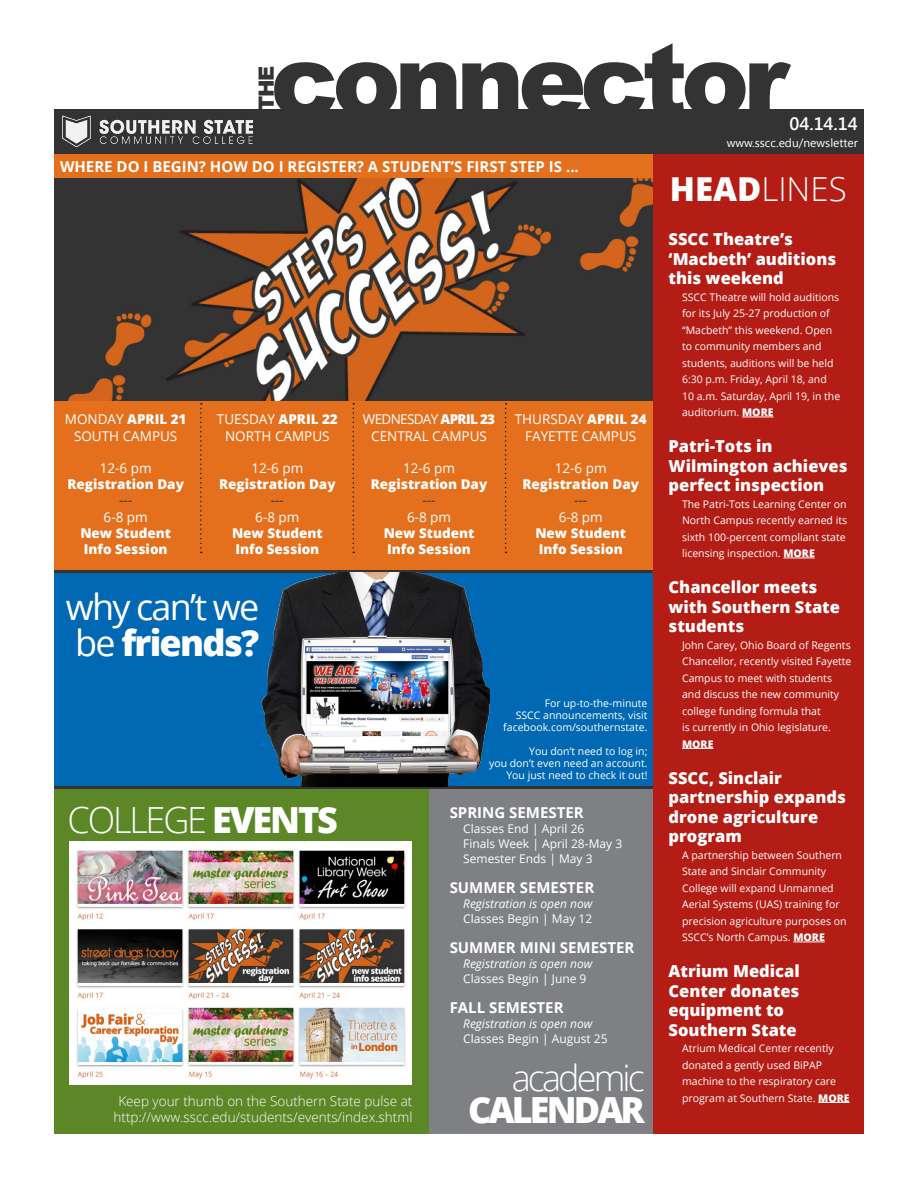
<style>
.page{position:relative;width:918px;height:1188px;background:#fff}
.page>*{position:absolute;margin:0;border:0;box-sizing:border-box;transform-origin:0 0}
.t1{font:900 102px "Arial";letter-spacing:-.06em;color:#333}
.t2{font:36px/36px "Open Sans";letter-spacing:-.05em;color:#fff}
.t3{font:300 36px "Open Sans";letter-spacing:-.06em;color:#fff}
.t4{font:300 36px "Open Sans";letter-spacing:-.08em;color:#fff}
.t5{font:800 36px "Open Sans";letter-spacing:-.08em;color:#fff}
.t6{font:300 33px "Open Sans";color:#fff}
.t7{font:900 21px "Arial";color:#333}
.t8{font:600 18px "Segoe UI";color:#fff}
.t9{font:800 16.5px/19.5px "Open Sans";color:#fff}
.t10{font:700 15px "Open Sans";color:#fff}
.t11{font:800 13.5px "Open Sans";color:#fff}
.t12{font:13.5px "Open Sans";color:#fff}
.t13{font:300 13.5px "Open Sans";color:#fff}
.t14{font:13.5px "Open Sans";letter-spacing:-.05em;color:#fff}
.t15{font:13.5px "Open Sans";color:#333}
.t16{font:12px "Open Sans";color:#fff}
.t17{font:italic 12px "Open Sans";color:#fff}
.t18{font:12px "Segoe UI";color:#fff}
.t19{font:10.5px/16.5px "Open Sans";color:#fff}
.s1{font-weight:400}
.s2{font-weight:800}
</style>
<div class="page">
<div style="left:54px;top:110px;width:810px;height:1024px;background:#333"></div>
<img style="left:62px;top:116px;width:191px;height:31px">
<div style="left:652px;top:154px;width:212px;height:980px;background:#b41d15"></div>
<div style="left:54px;top:789px;width:375px;height:345px;background:#5c8727"></div>
<img style="left:69px;top:842px;width:343px;height:241px">
<img style="left:184px;top:1002px;width:223px;height:80px">
<hr style="left:742px;top:417px;width:32px;height:1px;background:#fff">
<hr style="left:783px;top:558px;width:32px;height:1px;background:#fff">
<hr style="left:682px;top:748px;width:31px;height:1px;background:#fff">
<hr style="left:793px;top:942px;width:32px;height:1px;background:#fff">
<hr style="left:818px;top:1102px;width:32px;height:1px;background:#fff">
<div style="left:429px;top:789px;width:223px;height:345px;background:#7e8083"></div>
<div style="left:54px;top:573px;width:598px;height:213px;background:#0168b3"></div>
<img style="left:261px;top:573px;width:228px;height:214px">
<img style="left:305px;top:647px;width:145px;height:88px">
<div style="left:54px;top:154px;width:598px;height:416px;background:#e4701e"></div>
<img style="left:54px;top:179px;width:599px;height:221px">
<svg style="left:200px;top:403px;width:2px;height:150px"></svg>
<svg style="left:352px;top:403px;width:2px;height:150px"></svg>
<svg style="left:505px;top:403px;width:2px;height:150px"></svg>
<p class="t1" style="left:270px;top:6px;width:519px">connector</p>
<p class="t8" style="left:789px;top:111px;width:70px">04.14.14</p>
<p class="t18" style="left:727px;top:134px;width:133px">www.sscc.edu/newsletter</p>
<p class="t7" style="left:251px;top:111px;width:47px;rotate:-90deg">THE</p>
<p class="t10" style="left:60px;top:156px;width:520px">WHERE DO I BEGIN? HOW DO I REGISTER? A STUDENT’S FIRST STEP IS ...</p>
<p class="t11" style="left:65px;top:409px;width:123px"><span class="s1">MONDAY</span> APRIL 21</p>
<p class="t12" style="left:74px;top:426px;width:105px">SOUTH CAMPUS</p>
<p class="t12" style="left:100px;top:459px;width:53px">12-6 pm</p>
<p class="t11" style="left:67px;top:474px;width:118px">Registration Day</p>
<p class="t15" style="left:119px;top:491px;width:15px">---</p>
<p class="t12" style="left:104px;top:507px;width:46px">6-8 pm</p>
<p class="t11" style="left:80px;top:523px;width:92px">New Student</p>
<p class="t11" style="left:84px;top:539px;width:85px">Info Session</p>
<p class="t12" style="left:217px;top:410px;width:123px">TUESDAY <span class="s2">APRIL 22</span></p>
<p class="t12" style="left:225px;top:426px;width:106px">NORTH CAMPUS</p>
<p class="t12" style="left:251px;top:459px;width:53px">12-6 pm</p>
<p class="t11" style="left:219px;top:474px;width:118px">Registration Day</p>
<p class="t15" style="left:271px;top:491px;width:15px">---</p>
<p class="t12" style="left:255px;top:507px;width:46px">6-8 pm</p>
<p class="t11" style="left:232px;top:523px;width:92px">New Student</p>
<p class="t11" style="left:235px;top:539px;width:85px">Info Session</p>
<p class="t2" style="left:66px;top:588px;width:195px">why can’t we be <span class="s2">friends?</span></p>
<p class="t3" style="left:68px;top:795px;width:272px">COLLEGE <span class="s2">EVENTS</span></p>
<p class="t14" style="left:363px;top:410px;width:134px">WEDNESDAY <span class="s2">APRIL 23</span></p>
<p class="t12" style="left:371px;top:426px;width:117px">CENTRAL CAMPUS</p>
<p class="t12" style="left:403px;top:459px;width:53px">12-6 pm</p>
<p class="t11" style="left:371px;top:474px;width:118px">Registration Day</p>
<p class="t15" style="left:423px;top:491px;width:15px">---</p>
<p class="t12" style="left:407px;top:507px;width:46px">6-8 pm</p>
<p class="t11" style="left:384px;top:523px;width:92px">New Student</p>
<p class="t11" style="left:387px;top:539px;width:85px">Info Session</p>
<p class="t12" style="left:515px;top:410px;width:133px">THURSDAY <span class="s2">APRIL 24</span></p>
<p class="t12" style="left:525px;top:426px;width:113px">FAYETTE CAMPUS</p>
<p class="t12" style="left:555px;top:459px;width:53px">12-6 pm</p>
<p class="t11" style="left:522px;top:474px;width:118px">Registration Day</p>
<p class="t15" style="left:574px;top:491px;width:15px">---</p>
<p class="t12" style="left:559px;top:507px;width:46px">6-8 pm</p>
<p class="t11" style="left:535px;top:523px;width:92px">New Student</p>
<p class="t11" style="left:539px;top:539px;width:85px">Info Session</p>
<p class="t19" style="left:545px;top:695px;width:104px">For up-to-the-minute</p>
<p class="t19" style="left:516px;top:707px;width:133px">SSCC announcements, visit</p>
<p class="t19" style="left:503px;top:719px;width:146px">facebook.com/southernstate.</p>
<p class="t19" style="left:529px;top:743px;width:120px">You don’t need to log in;</p>
<p class="t19" style="left:489px;top:757px;width:160px;line-height:12px;text-align:right">you don’t even need an account.<br>You just need to check it out!</p>
<p class="t10" style="left:450px;top:802px;width:135px">SPRING SEMESTER</p>
<p class="t16" style="left:463px;top:821px;width:123px">Classes End | April 26</p>
<p class="t16" style="left:463px;top:836px;width:161px">Finals Week | April 28-May 3</p>
<p class="t16" style="left:463px;top:851px;width:131px">Semester Ends | May 3</p>
<p class="t10" style="left:450px;top:877px;width:146px">SUMMER SEMESTER</p>
<p class="t17" style="left:463px;top:896px;width:131px">Registration is open now</p>
<p class="t16" style="left:463px;top:911px;width:131px">Classes Begin | May 12</p>
<p class="t10" style="left:450px;top:937px;width:186px">SUMMER MINI SEMESTER</p>
<p class="t17" style="left:463px;top:956px;width:131px">Registration is open now</p>
<p class="t16" style="left:463px;top:971px;width:125px">Classes Begin | June 9</p>
<p class="t10" style="left:450px;top:997px;width:115px">FALL SEMESTER</p>
<p class="t17" style="left:463px;top:1016px;width:131px">Registration is open now</p>
<p class="t16" style="left:463px;top:1031px;width:146px">Classes Begin | August 25</p>
<p class="t13" style="left:118px;top:1092px;width:296px">Keep your thumb on the Southern State pulse at</p>
<p class="t13" style="left:114px;top:1108px;width:300px">http://www.sscc.edu/students/events/index.shtml</p>
<p class="t4" style="left:512px;top:1053px;width:135px">academic</p>
<p class="t5" style="left:468px;top:1082px;width:179px">CALENDAR</p>
<p class="t6" style="left:670px;top:167px;width:178px"><span class="s2">HEAD</span>LINES</p>
<p class="t9" style="left:669px;top:229px;width:169px">SSCC Theatre’s ‘Macbeth’ auditions this weekend</p>
<p class="t19" style="left:682px;top:288px;width:160px">SSCC Theatre will hold auditions for its July 25-27 production of “Macbeth” this weekend. Open to community members and students, auditions will be held<br>6:30 p.m. Friday, April 18, and<br>10 a.m. Saturday, April 19, in the auditorium. <span class="s2">MORE</span></p>
<p class="t9" style="left:669px;top:436px;width:181px">Patri-Tots in<br>Wilmington achieves perfect inspection</p>
<p class="t19" style="left:682px;top:495px;width:167px">The Patri-Tots Learning Center on<br>North Campus recently earned its sixth 100-percent compliant state licensing inspection. <span class="s2">MORE</span></p>
<p class="t9" style="left:669px;top:577px;width:173px">Chancellor meets with Southern State students</p>
<p class="t19" style="left:682px;top:636px;width:171px">John Carey, Ohio Board of Regents<br>Chancellor, recently visited Fayette<br>Campus to meet with students and discuss the new community college funding formula that<br>is currently in Ohio legislature.<br><span class="s2">MORE</span></p>
<p class="t9" style="left:669px;top:767px;width:179px">SSCC, Sinclair partnership expands drone agriculture program</p>
<p class="t19" style="left:682px;top:846px;width:166px">A partnership between Southern<br>State and Sinclair Community<br>College will expand Unmanned<br>Aerial Systems (UAS) training for precision agriculture purposes on<br>SSCC’s North Campus. <span class="s2">MORE</span></p>
<p class="t9" style="left:669px;top:961px;width:133px">Atrium Medical<br>Center donates equipment to<br>Southern State</p>
<p class="t19" style="left:682px;top:1040px;width:169px">Atrium Medical Center recently donated a gently used BiPAP machine to the respiratory care program at Southern State. <span class="s2">MORE</span></p>
</div>
